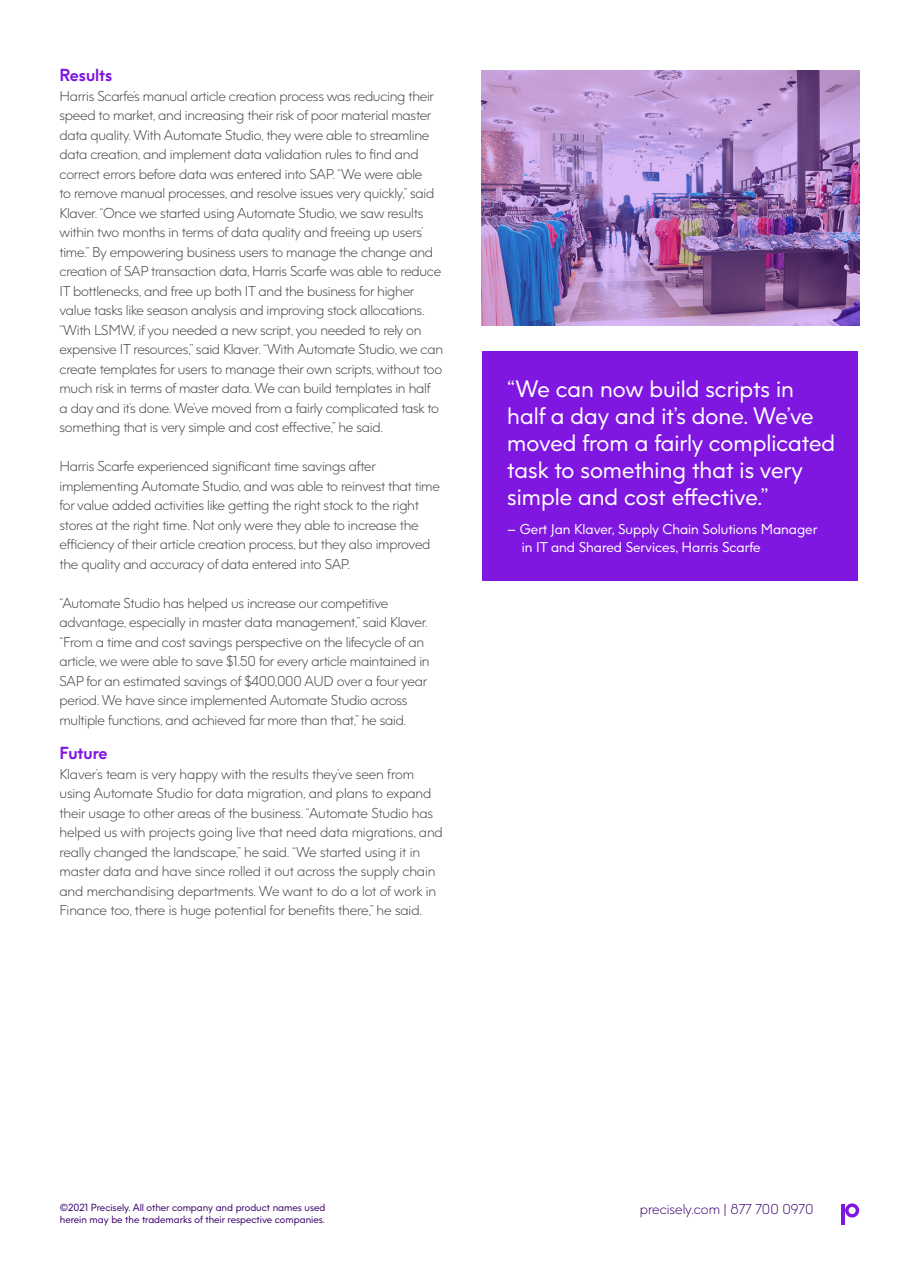
<style>
.page{position:relative;width:918px;height:1263px;background:#fff}
.page>*{position:absolute;margin:0;border:0;box-sizing:border-box;transform-origin:0 0}
.Body{font:22.5px/27px "Precisely";color:#fff}
.Body-2{font:700 16.5px "Precisely";color:#8017e1}
.Body-3{font:300 13.5px/19.5px "Precisely";letter-spacing:-.02em;color:#3e3e3f}
.Body-4{font:13.5px/17.2px "Precisely";color:#fff}
.t1{font:300 13.5px "Precisely";color:#39006b}
.t2{font:9.75px "Precisely";color:#39006b}
</style>
<div class="page">
<svg style="left:845px;top:1203px;width:14px;height:14px"></svg>
<hr style="left:842px;top:1204px;width:3px;height:20px;background:#8017e1">
<div style="left:483px;top:351px;width:375px;height:230px;background:#8017e1"></div>
<img style="left:482px;top:71px;width:378px;height:254px">
<p class="Body-2" style="left:60px;top:65px;width:54px">Results</p>
<p class="Body-3" style="left:60px;top:86px;width:385px">Harris Scarfe’s manual article creation process was reducing their speed to market, and increasing their risk of poor material master data quality. With Automate Studio, they were able to streamline data creation, and implement data validation rules to find and correct errors before data was entered into SAP. “We were able<br>to remove manual processes, and resolve issues very quickly,” said Klaver. “Once we started using Automate Studio, we saw results within two months in terms of data quality and freeing up users’ time.” By empowering business users to manage the change and creation of SAP transaction data, Harris Scarfe was able to reduce IT bottlenecks, and free up both IT and the business for higher value tasks like season analysis and improving stock allocations. “With LSMW, if you needed a new script, you needed to rely on expensive IT resources,” said Klaver. “With Automate Studio, we can create templates for users to manage their own scripts, without too much risk in terms of master data. We can build templates in half<br>a day and it’s done. We’ve moved from a fairly complicated task to something that is very simple and cost effective,” he said.</p>
<p class="Body-3" style="left:60px;top:457px;width:382px">Harris Scarfe experienced significant time savings after implementing Automate Studio, and was able to reinvest that time for value added activities like getting the right stock to the right stores at the right time. Not only were they able to increase the efficiency of their article creation process, but they also improved the quality and accuracy of data entered into SAP.</p>
<p class="Body-3" style="left:60px;top:593px;width:372px">“Automate Studio has helped us increase our competitive advantage, especially in master data management,” said Klaver. “From a time and cost savings perspective on the lifecycle of an article, we were able to save $1.50 for every article maintained in SAP for an estimated savings of $400,000 AUD over a four year period. We have since implemented Automate Studio across multiple functions, and achieved far more than that,” he said.</p>
<p class="Body-2" style="left:60px;top:743px;width:50px">Future</p>
<p class="Body-3" style="left:60px;top:764px;width:385px">Klaver’s team is very happy with the results they’ve seen from using Automate Studio for data migration, and plans to expand their usage to other areas of the business. “Automate Studio has helped us with projects going live that need data migrations, and really changed the landscape,” he said. “We started using it in master data and have since rolled it out across the supply chain and merchandising departments. We want to do a lot of work in Finance too, there is huge potential for benefits there,” he said.</p>
<p class="Body" style="left:507px;top:375px;width:329px">“We can now build scripts in half a day and it’s done. We’ve moved from a fairly complicated task to something that is very simple and cost effective.”</p>
<p class="Body-4" style="left:522px;top:521px;width:297px;text-indent:-14px">– Gert Jan Klaver, Supply Chain Solutions Manager in IT and Shared Services, Harris Scarfe</p>
<p class="t2" style="left:60px;top:1201px;width:267px">©2021 Precisely. All other company and product names used</p>
<p class="t1" style="left:640px;top:1201px;width:175px">precisely.com | 877 700 0970</p>
<p class="t2" style="left:60px;top:1213px;width:267px">herein may be the trademarks of their respective companies.</p>
</div>
